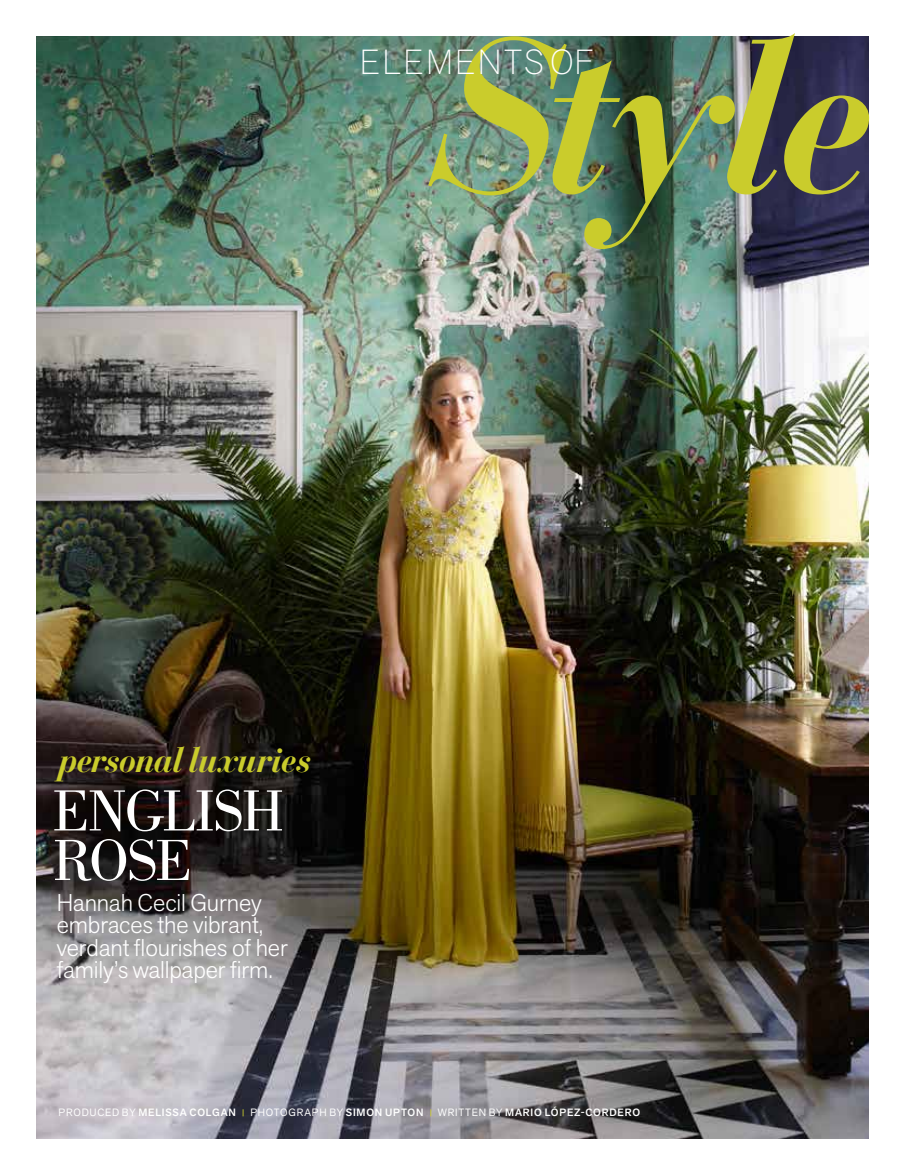
<style>
.page{position:relative;width:905px;height:1175px;background:#fff}
.page>*{position:absolute;margin:0;border:0;box-sizing:border-box;transform-origin:0 0}
.t1{font:italic 700 216px "Bauer Bodoni";letter-spacing:-.05em;color:#cacc2c}
.t2{font:60px/49.5px "Bodoni";letter-spacing:-.035em;color:#fff}
.t3{font:italic 700 35.25px "Bauer Bodoni";letter-spacing:-.035em;color:#cacc2c}
.t4{font:200 34.5px "Akzid Grtsk Next";letter-spacing:.06em;color:#fff}
.t5{font:300 24px/22.5px "Akzid Grtsk Next";letter-spacing:-.005em;color:#fff}
.t6{font:500 10.5px "Akzid Grtsk Next";letter-spacing:.075em;color:#fff}
.s1{font-weight:400}
</style>
<div class="page">
<img style="left:36px;top:36px;width:832px;height:1102px">
<h1 class="t1" style="left:431px;top:-16px;width:445px">Style</h1>
<h3 class="t4" style="left:360px;top:39px;width:235px">ELEMENTS OF</h3>
<h3 class="t3" style="left:58px;top:737px;width:255px">personal luxuries</h3>
<h2 class="t2" style="left:52px;top:786px;width:233px">ENGLISH<br>ROSE</h2>
<p class="t5" style="left:57px;top:891px;width:232px">Hannah Cecil Gurney embraces the vibrant, verdant flourishes of her family’s wallpaper firm.</p>
<p class="t6" style="left:59px;top:1106px;width:583px"><span class="s1">PRODUCED BY</span> MELISSA COLGAN <sup>|</sup> <span class="s1">PHOTOGRAPH BY</span> SIMON UPTON <sup>|</sup> <span class="s1">WRITTEN BY</span> MARIO LÓPEZ-CORDERO</p>
</div>
